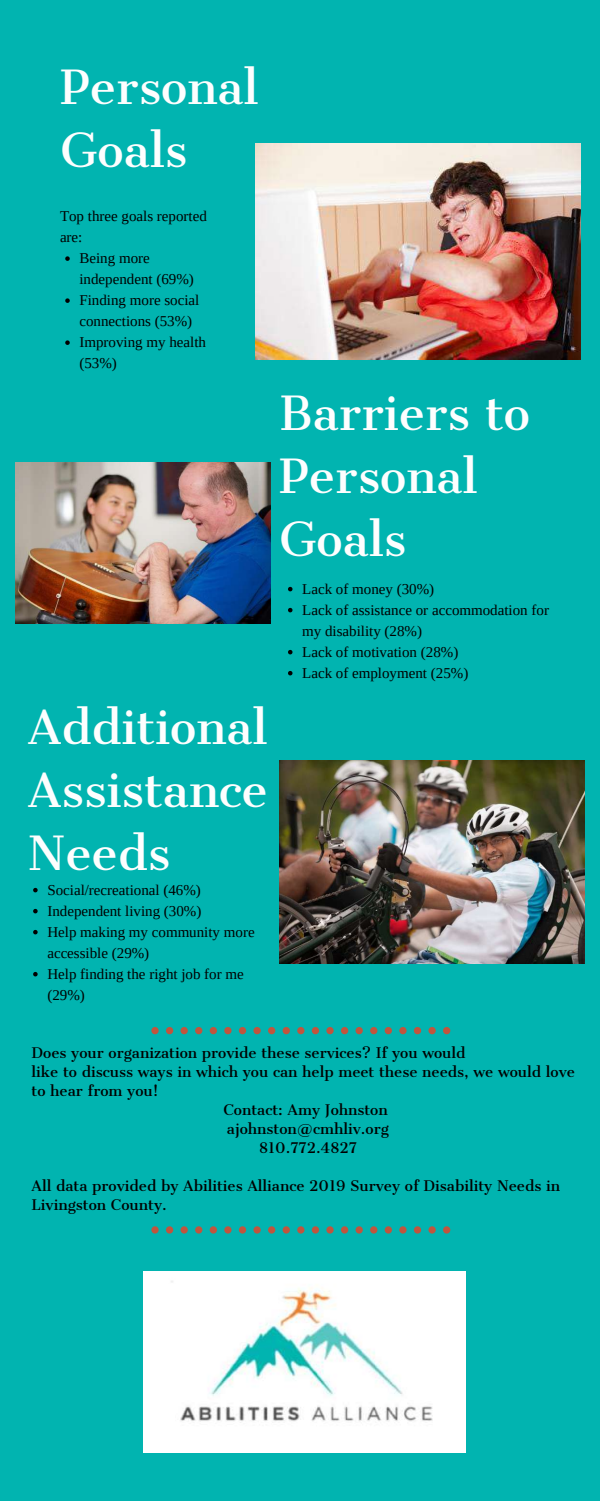
<style>
.page{position:relative;width:600px;height:1501px;background:#fff}
.page>*{position:absolute;margin:0;border:0;box-sizing:border-box;transform-origin:0 0}
.t1{font:45px/63px "Cantata One";color:#fdfefe}
.t2{font:15px/21px "Tinos";color:#000}
.t3{font:14px/18.9px "Cantata One";color:#000}
</style>
<div class="page">
<div style="left:0;top:0;width:600px;height:1500px;background:#01b4b0"></div>
<img style="left:143px;top:1271px;width:322px;height:181px">
<img style="left:256px;top:143px;width:324px;height:216px">
<img style="left:16px;top:462px;width:255px;height:161px">
<img style="left:279px;top:760px;width:305px;height:203px">
<svg style="left:65px;top:256px;width:5px;height:5px"></svg>
<svg style="left:65px;top:298px;width:5px;height:5px"></svg>
<svg style="left:65px;top:340px;width:5px;height:5px"></svg>
<svg style="left:288px;top:586px;width:5px;height:5px"></svg>
<svg style="left:288px;top:607px;width:5px;height:5px"></svg>
<svg style="left:288px;top:650px;width:5px;height:4px"></svg>
<svg style="left:288px;top:671px;width:5px;height:4px"></svg>
<svg style="left:33px;top:887px;width:5px;height:5px"></svg>
<svg style="left:33px;top:908px;width:5px;height:5px"></svg>
<svg style="left:33px;top:929px;width:5px;height:5px"></svg>
<svg style="left:33px;top:972px;width:5px;height:4px"></svg>
<svg style="left:151px;top:1027px;width:299px;height:7px"></svg>
<svg style="left:151px;top:1226px;width:299px;height:7px"></svg>
<h1 class="t1" style="left:60px;top:56px;width:200px">Personal<br>Goals</h1>
<p class="t2" style="left:60px;top:205px;width:148px">Top three goals reported are:</p>
<p class="t2" style="left:80px;top:247px;width:128px">Being more independent (69%)<br>Finding more social connections (53%)<br>Improving my health (53%)</p>
<h1 class="t1" style="left:28px;top:696px;width:241px;text-align:justify">Additional Assistance Needs</h1>
<p class="t2" style="left:47px;top:878px;width:209px">Social/recreational (46%)<br>Independent living (30%)<br>Help making my community more accessible (29%)<br>Help finding the right job for me (29%)</p>
<h1 class="t1" style="left:279px;top:382px;width:253px">Barriers to<br>Personal<br>Goals</h1>
<p class="t2" style="left:302px;top:578px;width:248px">Lack of money (30%)<br>Lack of assistance or accommodation for my disability (28%)<br>Lack of motivation (28%)<br>Lack of employment (25%)</p>
<p class="t3" style="left:32px;top:1043px;width:435px">Does your organization provide these services? If you would</p>
<p class="t3" style="left:32px;top:1062px;width:545px">like to discuss ways in which you can help meet these needs, we would love</p>
<p class="t3" style="left:32px;top:1081px;width:129px">to hear from you!</p>
<p class="t3" style="left:223px;top:1100px;width:166px">Contact: Amy Johnston</p>
<p class="t3" style="left:227px;top:1119px;width:164px">ajohnston@cmhliv.org</p>
<p class="t3" style="left:259px;top:1138px;width:100px">810.772.4827</p>
<p class="t3" style="left:32px;top:1176px;width:530px">All data provided by Abilities Alliance 2019 Survey of Disability Needs in<br>Livingston County.</p>
</div>
